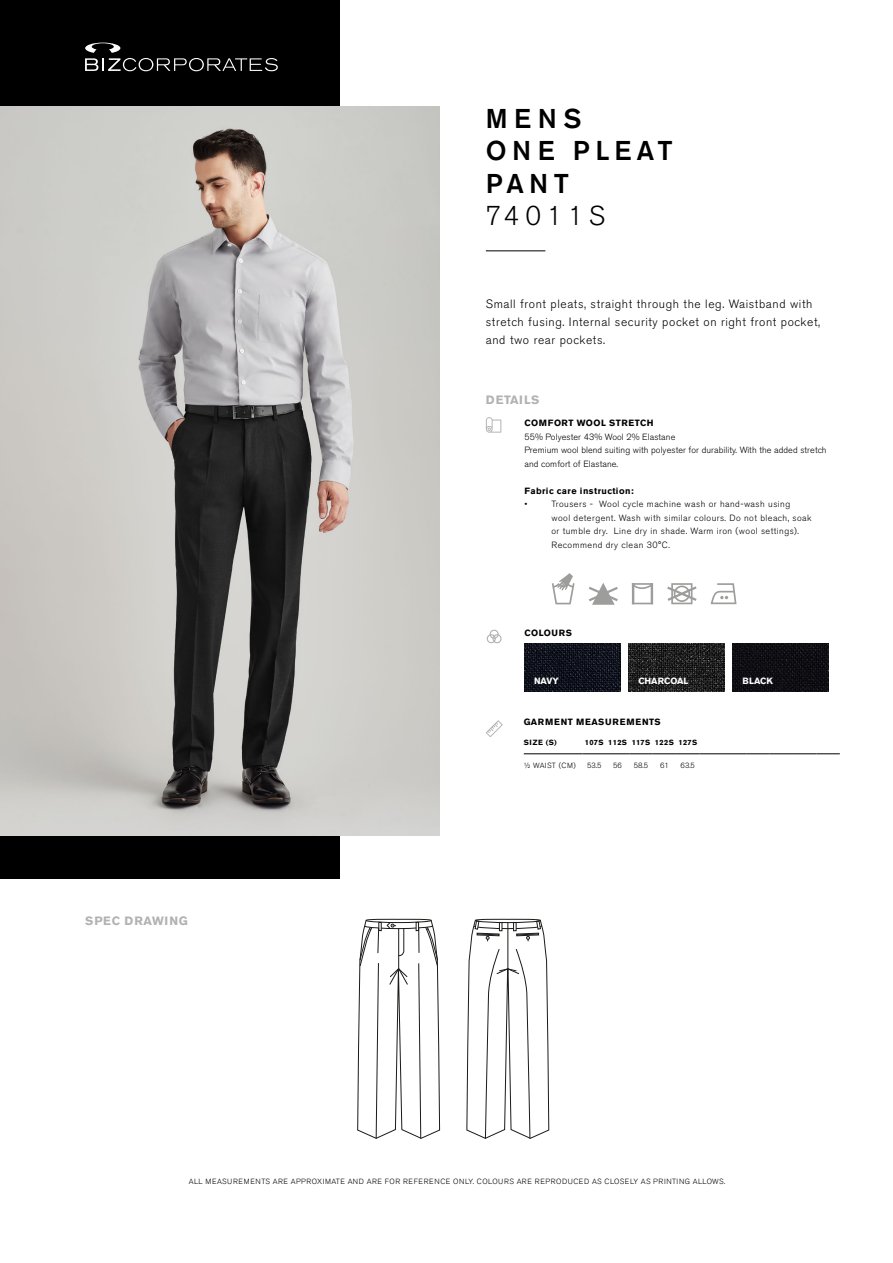
<style>
.page{position:relative;width:893px;height:1263px;background:#fff}
.page>*{position:absolute;margin:0;border:0;box-sizing:border-box;transform-origin:0 0}
.t1{font:500 27px/32.4px "Akzidenz Grotesk BE";letter-spacing:.2em;color:#000}
.t2{font:300 27px "Akzidenz Grotesk BE";letter-spacing:.2em;color:#000}
.t3{font:300 12px/18px "Akzidenz Grotesk BE";letter-spacing:.05em;color:#000}
.t4{font:700 12px "Akzidenz Grotesk BE";letter-spacing:.07em;color:#b3b2b2}
.t5{font:700 12px "Akzidenz Grotesk BE";letter-spacing:.05em;color:#b3b2b2}
.t6{font:300 9px/13.5px "Akzidenz Grotesk BE";letter-spacing:.05em;color:#000}
.t7{font:300 9px/13.5px "Akzidenz Grotesk BE";letter-spacing:.01em;color:#000}
.t8{font:700 9px "Akzidenz Grotesk BE";letter-spacing:.05em;color:#000}
.t9{font:700 9px "Akzidenz Grotesk BE";letter-spacing:.09em;color:#000}
.t10{font:700 9px "Akzidenz Grotesk BE";color:#fff}
.t11{font:300 7.5px "Akzidenz Grotesk BE";letter-spacing:.07em;color:#000}
.t12{font:700 7.5px "Akzidenz Grotesk BE";letter-spacing:.05em;color:#000}
</style>
<div class="page">
<div style="left:0;top:0;width:339px;height:878px;background:#000"></div>
<hr style="left:486px;top:250px;width:59px;height:1px;background:#000">
<svg style="left:486px;top:720px;width:17px;height:17px"></svg>
<svg style="left:486px;top:417px;width:15px;height:16px"></svg>
<div style="left:490px;top:630px;width:9px;height:9px;border:1px solid #b3b2b2;border-radius:50%"></div>
<div style="left:492px;top:634px;width:10px;height:9px;border:1px solid #b3b2b2;border-radius:50%"></div>
<div style="left:487px;top:634px;width:9px;height:9px;border:1px solid #b3b2b2;border-radius:50%"></div>
<img style="left:628px;top:644px;width:97px;height:47px">
<img style="left:732px;top:644px;width:97px;height:47px">
<img style="left:524px;top:644px;width:96px;height:47px">
<svg style="left:589px;top:583px;width:29px;height:22px"></svg>
<svg style="left:634px;top:583px;width:17px;height:21px"></svg>
<hr style="left:632px;top:583px;width:2px;height:21px;background:#9d9d9c">
<hr style="left:651px;top:583px;width:2px;height:21px;background:#9d9d9c">
<svg style="left:667px;top:583px;width:30px;height:21px"></svg>
<svg style="left:711px;top:583px;width:25px;height:21px"></svg>
<svg style="left:552px;top:573px;width:23px;height:31px"></svg>
<hr style="left:524px;top:753px;width:59px;height:1px;background:#000">
<svg style="left:583px;top:753px;width:257px;height:1px"></svg>
<svg style="left:357px;top:919px;width:83px;height:220px"></svg>
<svg style="left:466px;top:919px;width:83px;height:220px"></svg>
<img style="left:0;top:106px;width:440px;height:729px">
<svg style="left:85px;top:43px;width:193px;height:28px"></svg>
<h1 class="t1" style="left:486px;top:102px;width:188px">MENS<br>ONE PLEAT<br>PANT</h1>
<h1 class="t2" style="left:486px;top:200px;width:121px">74011S</h1>
<h2 class="t3" style="left:486px;top:295px;width:336px">Small front pleats, straight through the leg. Waistband with stretch fusing. Internal security pocket on right front pocket, and two rear pockets.</h2>
<h2 class="t5" style="left:486px;top:393px;width:55px">DETAILS</h2>
<p class="t8" style="left:524px;top:418px;width:131px">COMFORT WOOL STRETCH</p>
<p class="t7" style="left:524px;top:430px;width:304px">55% Polyester 43% Wool 2% Elastane<br>Premium wool blend suiting with polyester for durability. With the added stretch and comfort of Elastane.</p>
<p class="t8" style="left:524px;top:485px;width:111px">Fabric care instruction:</p>
<p class="t6" style="left:524px;top:497px;width:4px">•</p>
<p class="t6" style="left:551px;top:497px;width:262px">Trousers - Wool cycle machine wash or hand-wash using<br>wool detergent. Wash with similar colours. Do not bleach, soak or tumble dry. Line dry in shade. Warm iron (wool settings).<br>Recommend dry clean 30°C.</p>
<p class="t8" style="left:524px;top:628px;width:49px">COLOURS</p>
<h2 class="t4" style="left:85px;top:914px;width:104px">SPEC DRAWING</h2>
<p class="t10" style="left:534px;top:676px;width:26px">NAVY</p>
<p class="t10" style="left:638px;top:676px;width:52px">CHARCOAL</p>
<p class="t10" style="left:742px;top:676px;width:32px">BLACK</p>
<p class="t9" style="left:524px;top:717px;width:139px">GARMENT MEASUREMENTS</p>
<p class="t12" style="left:524px;top:738px;width:35px">SIZE (S)</p>
<p class="t12" style="left:585px;top:738px;width:114px">107S 112S 117S 122S 127S</p>
<p class="t11" style="left:524px;top:761px;width:53px">½ WAIST (CM)</p>
<p class="t11" style="left:587px;top:761px;width:16px">53.5</p>
<p class="t11" style="left:613px;top:761px;width:10px">56</p>
<p class="t11" style="left:634px;top:761px;width:16px">58.5</p>
<p class="t11" style="left:660px;top:761px;width:10px">61</p>
<p class="t11" style="left:681px;top:761px;width:16px">63.5</p>
<p class="t11" style="left:189px;top:1177px;width:538px">ALL MEASUREMENTS ARE APPROXIMATE AND ARE FOR REFERENCE ONLY. COLOURS ARE REPRODUCED AS CLOSELY AS PRINTING ALLOWS.</p>
</div>
